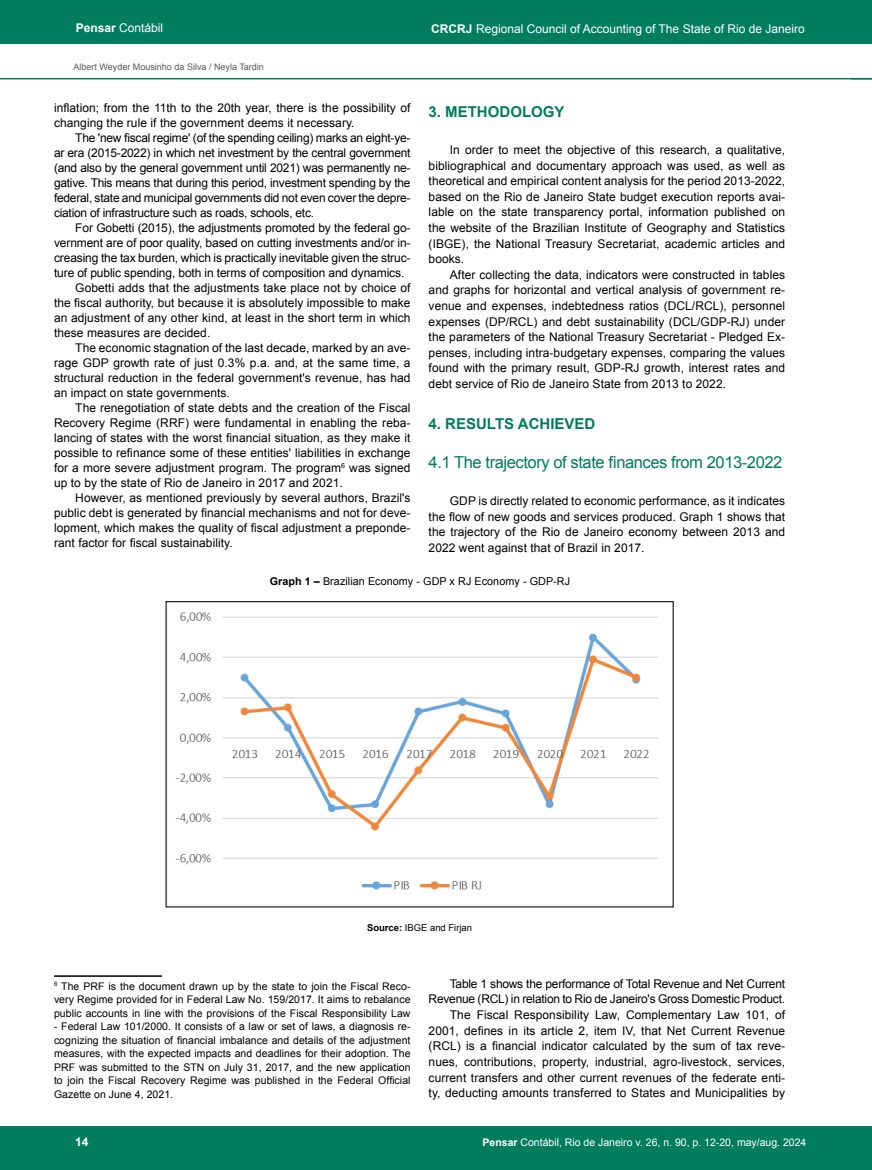
<style>
.page{position:relative;width:872px;height:1170px;background:#fff}
.page>*{position:absolute;margin:0;border:0;box-sizing:border-box;transform-origin:0 0}
.t1{font:16.5px "Arial";letter-spacing:-.025em;color:#007c5f}
.t2{font:700 15px "Arial";color:#007c5f}
.t3{font:12px/15.6px "Arial";letter-spacing:.005em;color:#000;text-align:justify}
.t4{font:12px "Arial";color:#fff}
.t5{font:700 12px "Arial";color:#fff}
.t6{font:10.8px "Arial";letter-spacing:.005em;color:#000}
.t7{font:10.5px/13.5px "Arial";letter-spacing:.005em;color:#000;text-align:justify}
.t8{font:10.5px "Arial";color:#fff}
.t9{font:9.45px "Arial";color:#000}
.t10{font:9px "Arial";color:#58595b}
.s1{font-weight:700}
</style>
<div class="page">
<div style="left:0;top:1126px;width:872px;height:43px;background:#007c5f"></div>
<div style="left:0;top:0;width:872px;height:43px;background:#007c5f"></div>
<hr style="left:0;top:78px;width:872px;height:1px;background:#007c5f">
<hr style="left:54px;top:975px;width:108px;height:1px;background:#000">
<img style="left:175px;top:612px;width:484px;height:278px">
<div style="left:166px;top:601px;width:507px;height:306px;border:1px solid #000"></div>
<p class="t4" style="left:76px;top:20px;width:89px"><span class="s1">Pensar</span> Contábil</p>
<p class="t4" style="left:431px;top:21px;width:375px"><span class="s1">CRCRJ</span> Regional Council of Accounting of The State of Rio de Janeiro</p>
<p class="t10" style="left:74px;top:61px;width:192px">Albert Weyder Mousinho da Silva / Neyla Tardin</p>
<p class="t3" style="left:54px;top:100px;width:358px;line-height:15px">inflation; from the 11th to the 20th year, there is the possibility of changing the rule if the government deems it necessary.</p>
<p class="t3" style="left:54px;top:130px;width:358px;line-height:15px;text-indent:21px">The 'new fiscal regime' (of the spending ceiling) marks an eight-ye&shy;ar era (2015-2022) in which net investment by the central government (and also by the general government until 2021) was permanently ne&shy;gative. This means that during this period, investment spending by the federal, state and municipal governments did not even cover the depre&shy;ciation of infrastructure such as roads, schools, etc.</p>
<p class="t3" style="left:75px;top:220px;width:337px">For Gobetti (2015), the adjustments promoted by the federal go-</p>
<p class="t3" style="left:54px;top:235px;width:358px">vernment are of poor quality, based on cutting investments and/or in-</p>
<p class="t3" style="left:54px;top:250px;width:358px">creasing the tax burden, which is practically inevitable given the struc-</p>
<p class="t3" style="left:54px;top:265px;width:352px">ture of public spending, both in terms of composition and dynamics.</p>
<p class="t3" style="left:75px;top:280px;width:337px">Gobetti adds that the adjustments take place not by choice of</p>
<p class="t3" style="left:54px;top:295px;width:358px">the fiscal authority, but because it is absolutely impossible to make</p>
<p class="t3" style="left:54px;top:310px;width:358px">an adjustment of any other kind, at least in the short term in which</p>
<p class="t3" style="left:54px;top:325px;width:158px">these measures are decided.</p>
<p class="t3" style="left:75px;top:340px;width:337px">The economic stagnation of the last decade, marked by an ave-</p>
<p class="t3" style="left:54px;top:355px;width:358px">rage GDP growth rate of just 0.3% p.a. and, at the same time, a</p>
<p class="t3" style="left:54px;top:370px;width:358px">structural reduction in the federal government's revenue, has had</p>
<p class="t3" style="left:54px;top:385px;width:177px">an impact on state governments.</p>
<p class="t3" style="left:75px;top:400px;width:337px">The renegotiation of state debts and the creation of the Fiscal</p>
<p class="t3" style="left:54px;top:415px;width:358px">Recovery Regime (RRF) were fundamental in enabling the reba-</p>
<p class="t3" style="left:54px;top:430px;width:358px">lancing of states with the worst financial situation, as they make it</p>
<p class="t3" style="left:54px;top:445px;width:358px">possible to refinance some of these entities' liabilities in exchange</p>
<p class="t3" style="left:54px;top:460px;width:358px">for a more severe adjustment program. The program<sup>6</sup> was signed</p>
<p class="t3" style="left:54px;top:475px;width:290px">up to by the state of Rio de Janeiro in 2017 and 2021.</p>
<p class="t3" style="left:75px;top:490px;width:337px">However, as mentioned previously by several authors, Brazil's</p>
<p class="t3" style="left:54px;top:505px;width:358px">public debt is generated by financial mechanisms and not for deve-</p>
<p class="t3" style="left:54px;top:520px;width:358px">lopment, which makes the quality of fiscal adjustment a preponde-</p>
<p class="t3" style="left:54px;top:535px;width:180px">rant factor for fiscal sustainability.</p>
<p class="t2" style="left:428px;top:102px;width:137px">3. METHODOLOGY</p>
<p class="t3" style="left:428px;top:142px;width:358px;text-indent:21px">In order to meet the objective of this research, a qualitative, bibliographical and documentary approach was used, as well as theoretical and empirical content analysis for the period 2013-2022, based on the Rio de Janeiro State budget execution reports avai&shy;lable on the state transparency portal, information published on the website of the Brazilian Institute of Geography and Statistics (IBGE), the National Treasury Secretariat, academic articles and books.</p>
<p class="t3" style="left:428px;top:267px;width:358px;text-indent:21px">After collecting the data, indicators were constructed in tables and graphs for horizontal and vertical analysis of government re&shy;venue and expenses, indebtedness ratios (DCL/RCL), personnel expenses (DP/RCL) and debt sustainability (DCL/GDP-RJ) under the parameters of the National Treasury Secretariat - Pledged Ex&shy;penses, including intra-budgetary expenses, comparing the values found with the primary result, GDP-RJ growth, interest rates and debt service of Rio de Janeiro State from 2013 to 2022.</p>
<p class="t2" style="left:428px;top:414px;width:168px">4. RESULTS ACHIEVED</p>
<h1 class="t1" style="left:428px;top:451px;width:355px">4.1 The trajectory of state finances from 2013-2022</h1>
<p class="t3" style="left:428px;top:493px;width:358px;text-indent:21px">GDP is directly related to economic performance, as it indicates the flow of new goods and services produced. Graph 1 shows that the trajectory of the Rio de Janeiro economy between 2013 and 2022 went against that of Brazil in 2017.</p>
<p class="t6" style="left:270px;top:574px;width:302px"><span class="s1">Graph 1 –</span> Brazilian Economy - GDP x RJ Economy - GDP-RJ</p>
<p class="t9" style="left:367px;top:921px;width:107px"><span class="s1">Source:</span> IBGE and Firjan</p>
<p class="t7" style="left:54px;top:979px;width:358px"><sup>6</sup> The PRF is the document drawn up by the state to join the Fiscal Reco&shy;very Regime provided for in Federal Law No. 159/2017. It aims to rebalance public accounts in line with the provisions of the Fiscal Responsibility Law</p>
<p class="t7" style="left:54px;top:1019px;width:358px">- Federal Law 101/2000. It consists of a law or set of laws, a diagnosis re&shy;cognizing the situation of financial imbalance and details of the adjustment measures, with the expected impacts and deadlines for their adoption. The PRF was submitted to the STN on July 31, 2017, and the new application to join the Fiscal Recovery Regime was published in the Federal Official Gazette on June 4, 2021.</p>
<p class="t5" style="left:75px;top:1134px;width:15px">14</p>
<p class="t3" style="left:428px;top:975px;width:358px;text-align:right">Table 1 shows the performance of Total Revenue and Net Current Revenue (RCL) in relation to Rio de Janeiro's Gross Domestic Product.<br>The Fiscal Responsibility Law, Complementary Law 101, of 2001, defines in its article 2, item IV, that Net Current Revenue (RCL) is a financial indicator calculated by the sum of tax reve&shy;nues, contributions, property, industrial, agro-livestock, services, current transfers and other current revenues of the federate enti&shy;ty, deducting amounts transferred to States and Municipalities by</p>
<p class="t8" style="left:482px;top:1135px;width:325px"><span class="s1">Pensar</span> Contábil, Rio de Janeiro v. 26, n. 90, p. 12-20, may/aug. 2024</p>
</div>
